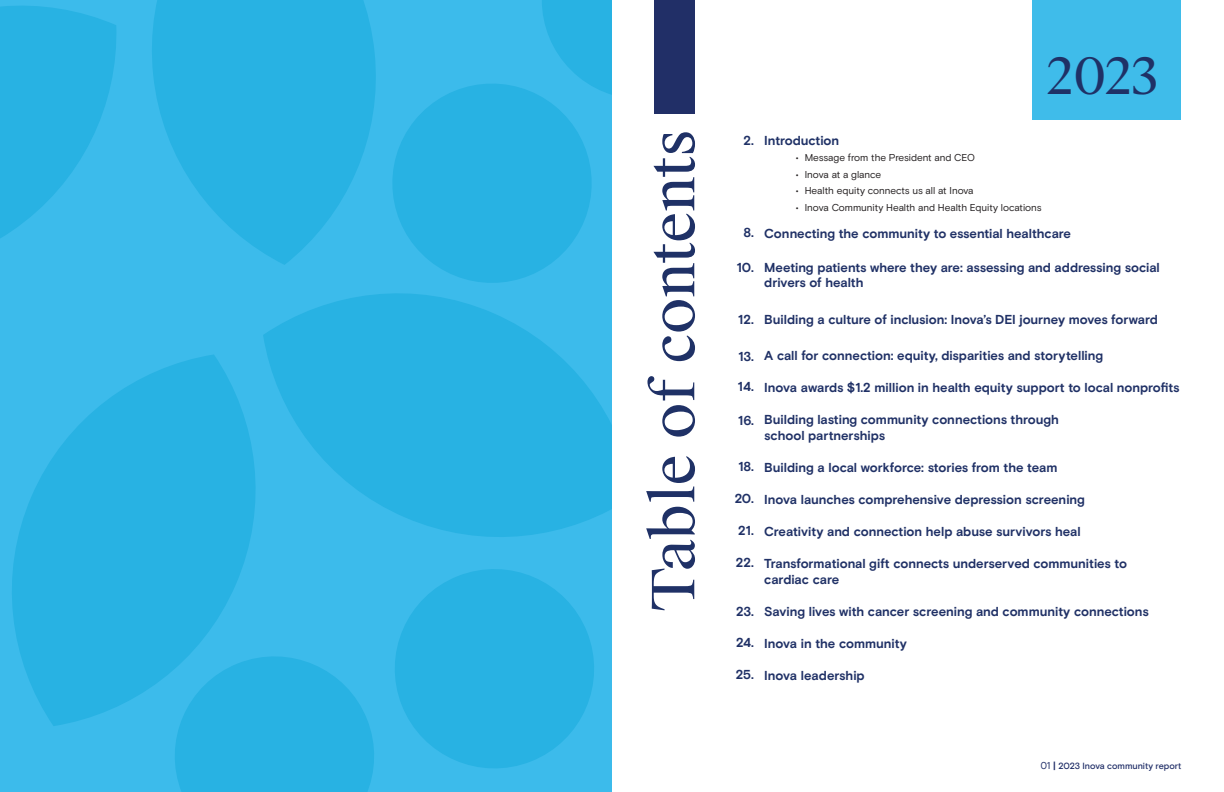
<style>
.page{position:relative;width:1224px;height:792px;background:#fff}
.page>*{position:absolute;margin:0;border:0;box-sizing:border-box;transform-origin:0 0}
.t1{font:58.4px "Suisse Works";color:#1f3166}
.t2{font:50px "Suisse Works";color:#1f3166}
.t3{font:700 13px/15.6px "Basis Grotesque Arabic Pro";color:#203166}
.t4{font:700 13px "Basis Grotesque Arabic Pro";color:#1f3166}
.t5{font:10px "Basis Grotesque Arabic Pro";letter-spacing:-.005em;color:#231f20}
.t6{font:500 9px "Basis Grotesque Arabic Pro";letter-spacing:-.005em;color:#212f68}
.s1{font-weight:400;font-size:10px}
.s2{font-weight:700;font-size:10px}
</style>
<div class="page">
<div style="left:1032px;top:0;width:149px;height:120px;background:#3fbcea"></div>
<svg style="left:0;top:0;width:612px;height:792px;background:#30b5e6"></svg>
<div style="left:654px;top:0;width:40px;height:114px;background:#212f67"></div>
<h2 class="t2" style="left:1048px;top:46px;width:112px">2023</h2>
<h1 class="t1" style="left:637px;top:612px;width:484px;rotate:-90deg">Table of contents</h1>
<p class="t4" style="left:764px;top:133px;width:77px">Introduction</p>
<p class="t3" style="left:743px;top:134px;width:12px">2.</p>
<p class="t5" style="left:796px;top:152px;width:181px">• Message from the President and CEO</p>
<p class="t5" style="left:796px;top:168px;width:87px">• Inova at a glance</p>
<p class="t5" style="left:796px;top:185px;width:179px">• Health equity connects us all at Inova</p>
<p class="t5" style="left:796px;top:201px;width:247px">• Inova Community Health and Health Equity locations</p>
<p class="t3" style="left:764px;top:227px;width:308px">Connecting the community to essential healthcare</p>
<p class="t3" style="left:764px;top:261px;width:397px">Meeting patients where they are: assessing and addressing social drivers of health</p>
<p class="t3" style="left:764px;top:313px;width:395px">Building a culture of inclusion: Inova’s DEI journey moves forward</p>
<p class="t3" style="left:764px;top:349px;width:340px">A call for connection: equity, disparities and storytelling</p>
<p class="t3" style="left:764px;top:381px;width:417px">Inova awards $1.2 million in health equity support to local nonprofits</p>
<p class="t3" style="left:764px;top:413px;width:296px">Building lasting community connections through school partnerships</p>
<p class="t3" style="left:764px;top:461px;width:295px">Building a local workforce: stories from the team</p>
<p class="t3" style="left:764px;top:493px;width:322px">Inova launches comprehensive depression screening</p>
<p class="t3" style="left:764px;top:525px;width:318px">Creativity and connection help abuse survivors heal</p>
<p class="t3" style="left:764px;top:557px;width:364px">Transformational gift connects underserved communities to cardiac care</p>
<p class="t3" style="left:764px;top:605px;width:386px">Saving lives with cancer screening and community connections</p>
<p class="t3" style="left:764px;top:637px;width:144px">Inova in the community</p>
<p class="t3" style="left:764px;top:669px;width:102px">Inova leadership</p>
<p class="t3" style="left:743px;top:226px;width:12px">8.</p>
<p class="t3" style="left:737px;top:261px;width:19px">10.</p>
<p class="t3" style="left:738px;top:313px;width:17px">12.</p>
<p class="t3" style="left:738px;top:350px;width:17px">13.</p>
<p class="t3" style="left:738px;top:380px;width:17px">14.</p>
<p class="t3" style="left:738px;top:414px;width:17px">16.</p>
<p class="t3" style="left:738px;top:460px;width:17px">18.</p>
<p class="t3" style="left:735px;top:492px;width:21px">20.</p>
<p class="t3" style="left:738px;top:524px;width:17px">21.</p>
<p class="t3" style="left:736px;top:556px;width:20px">22.</p>
<p class="t3" style="left:736px;top:605px;width:19px">23.</p>
<p class="t3" style="left:736px;top:636px;width:19px">24.</p>
<p class="t3" style="left:736px;top:668px;width:19px">25.</p>
<p class="t6" style="left:1041px;top:761px;width:142px"><span class="s1">01</span> <span class="s2">|</span> 2023 Inova community report</p>
</div>
